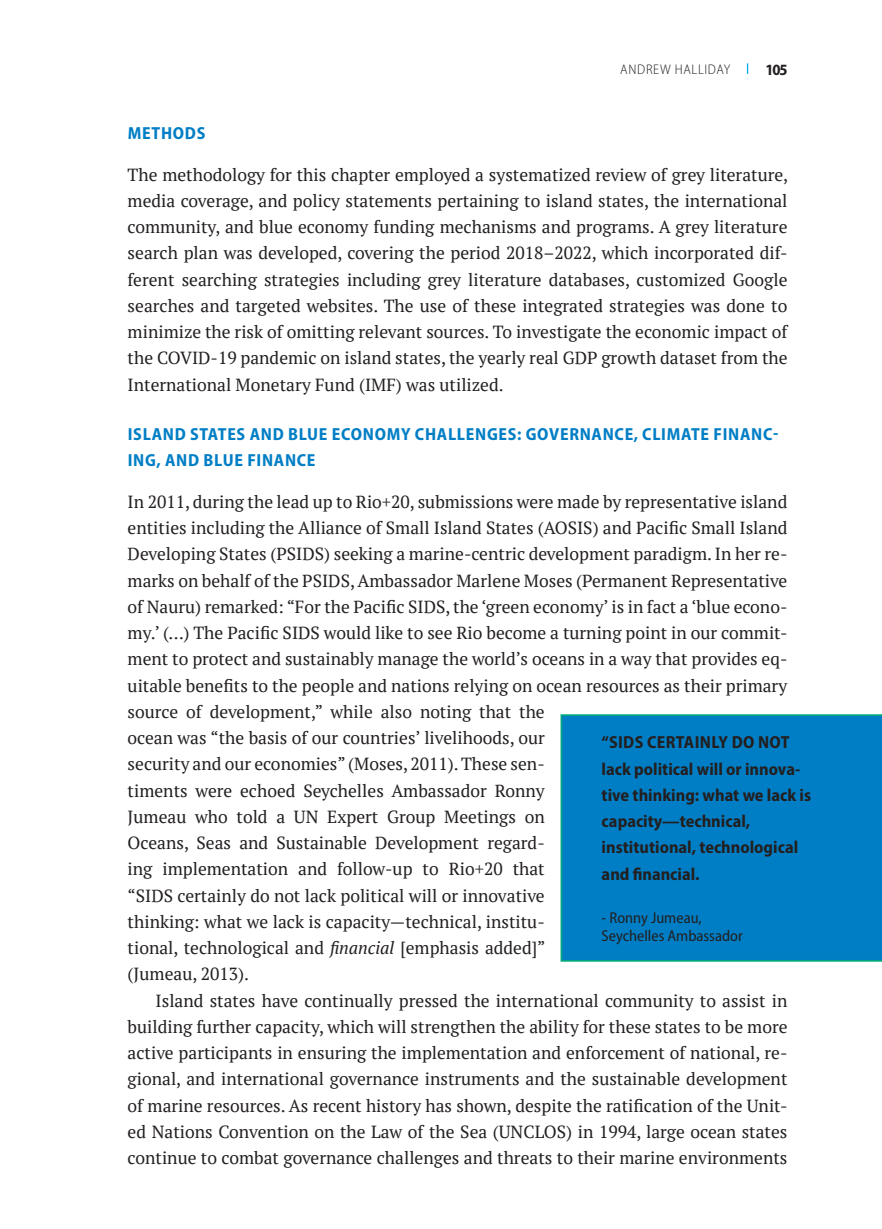
<style>
.page{position:relative;width:882px;height:1229px;background:#fff}
.page>*{position:absolute;margin:0;border:0;box-sizing:border-box;transform-origin:0 0}
.First_para_after_heading{font:17.5px/26.2px "PT Serif";color:#231f20;text-align:justify}
.Body_Text{font:17.5px/26.2px "PT Serif";color:#231f20;text-align:justify}
.Callout_boxes_text{font:700 semi-condensed 17.5px/26.2px "Myriad Pro";color:#231f20}
.Subhead_1{font:700 semi-condensed 17.5px/26.2px "Myriad Pro";letter-spacing:.04em;color:#007ec5}
.Cutline{font:semi-condensed 15.75px/17.5px "Myriad Pro";color:#231f20}
.t1{font:700 semi-condensed 15.75px "Myriad Pro";color:#231f20}
.Right_Folio{font:300 semi-condensed 14px "Myriad Pro";letter-spacing:.05em;color:#231f20}
.s1{font-style:italic}
</style>
<div class="page">
<div style="left:561px;top:714px;width:321px;height:247px;background:#007ec5"></div>
<p class="Right_Folio" style="left:620px;top:61px;width:112px">ANDREW HALLIDAY</p>
<p class="t1" style="left:765px;top:59px;width:24px">105</p>
<p class="Subhead_1" style="left:128px;top:120px;width:79px">METHODS</p>
<p class="First_para_after_heading" style="left:128px;top:161px;width:662px">The methodology for this chapter employed a systematized review of grey literature, media coverage, and policy statements pertaining to island states, the international community, and blue economy funding mechanisms and programs. A grey literature search plan was developed, covering the period 2018–2022, which incorporated dif&shy;ferent searching strategies including grey literature databases, customized Google searches and targeted websites. The use of these integrated strategies was done to minimize the risk of omitting relevant sources. To investigate the economic impact of the COVID-19 pandemic on island states, the yearly real GDP growth dataset from the International Monetary Fund (IMF) was utilized.</p>
<p class="Subhead_1" style="left:128px;top:420px;width:652px">ISLAND STATES AND BLUE ECONOMY CHALLENGES: GOVERNANCE, CLIMATE FINANC-<br>ING, AND BLUE FINANCE</p>
<p class="First_para_after_heading" style="left:128px;top:488px;width:661px;text-align:left">In 2011, during the lead up to Rio+20, submissions were made by representative island entities including the Alliance of Small Island States (AOSIS) and Pacific Small Island Developing States (PSIDS) seeking a marine-centric development paradigm. In her re&shy;marks on behalf of the PSIDS, Ambassador Marlene Moses (Permanent Representative of Nauru) remarked: “For the Pacific SIDS, the ‘green economy’ is in fact a ‘blue econo&shy;my.’ (…) The Pacific SIDS would like to see Rio become a turning point in our commit&shy;ment to protect and sustainably manage the world’s oceans in a way that provides eq&shy;uitable benefits to the people and nations relying on ocean resources as their primary source of development,” while also noting that the<br>ocean was “the basis of our countries’ livelihoods, our<br>security and our economies” (Moses, 2011). These sen-<br>timents were echoed Seychelles Ambassador Ronny<br>Jumeau who told a UN Expert Group Meetings on<br>Oceans, Seas and Sustainable Development regard-<br>ing implementation and follow-up to Rio+20 that<br>“SIDS certainly do not lack political will or innovative<br>thinking: what we lack is capacity—technical, institu-<br>tional, technological and <span class="s1">financial</span> [emphasis added]”<br>(Jumeau, 2013).</p>
<p class="Body_Text" style="left:128px;top:987px;width:661px;text-indent:28px">Island states have continually pressed the international community to assist in building further capacity, which will strengthen the ability for these states to be more active participants in ensuring the implementation and enforcement of national, re&shy;gional, and international governance instruments and the sustainable development of marine resources. As recent history has shown, despite the ratification of the Unit&shy;ed Nations Convention on the Law of the Sea (UNCLOS) in 1994, large ocean states continue to combat governance challenges and threats to their marine environments</p>
<p class="Callout_boxes_text" style="left:602px;top:728px;width:211px">“SIDS CERTAINLY DO NOT lack political will or innova&shy;tive thinking: what we lack is capacity—technical, institutional, technological and financial.</p>
<p class="Cutline" style="left:602px;top:909px;width:143px">- Ronny Jumeau,<br>Seychelles Ambassador</p>
</div>
